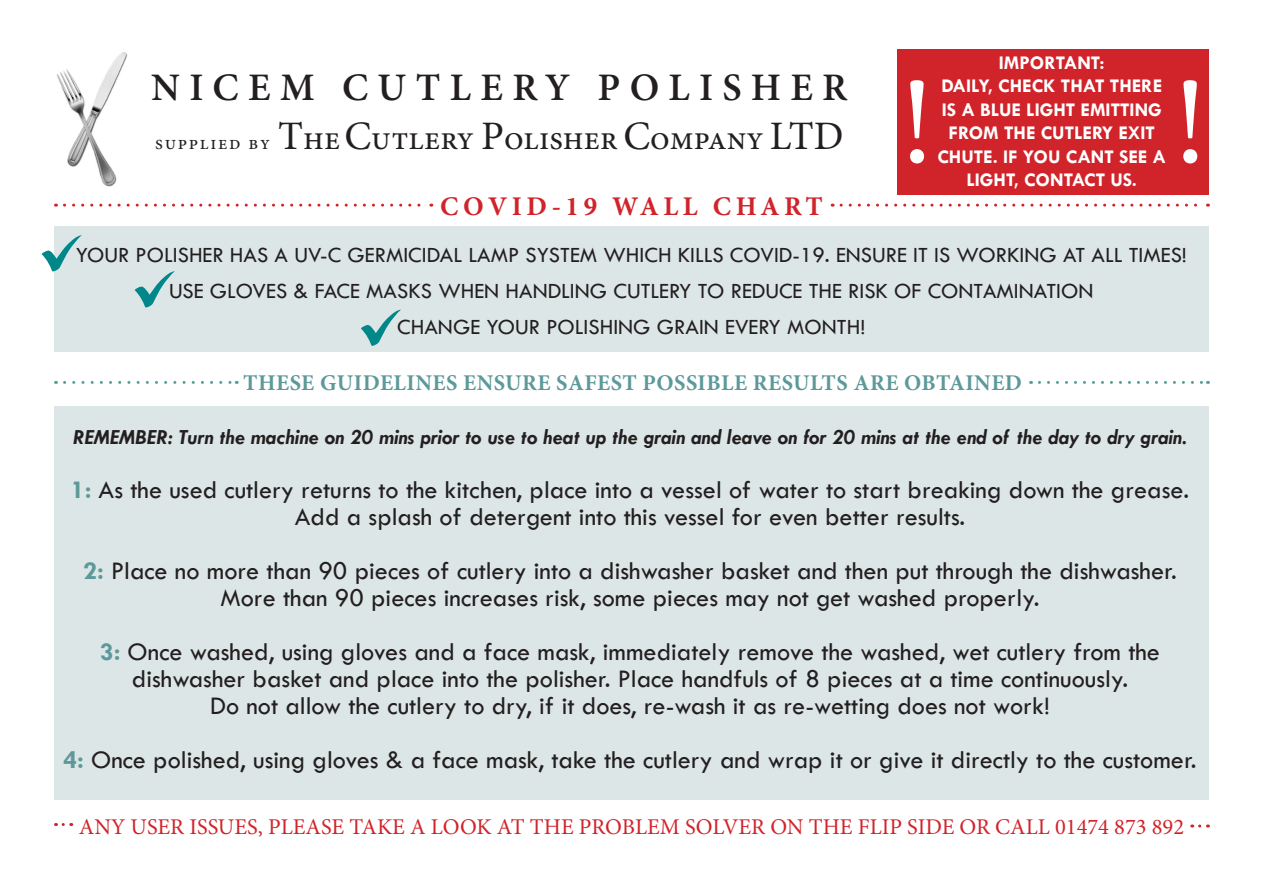
<style>
.page{position:relative;width:1263px;height:893px;background:#fff}
.page>*{position:absolute;margin:0;border:0;box-sizing:border-box;transform-origin:0 0}
.t1{font:600 39px "Minion Pro";letter-spacing:.24em;color:#231f20}
.t2{font:33.6px "Minion Pro";color:#231f20}
.t3{font:700 27px "Minion Pro";letter-spacing:.17em;color:#d1232a}
.t4{font:26.25px/27px "Tw Cen";color:#231f20;text-align:center}
.t5{font:22.5px "Tw Cen";color:#231f20}
.t6{font:22.5px "Minion Pro";color:#d1232a}
.t7{font:700 22.5px "Minion Pro";letter-spacing:.02em;color:#5d999a}
.t8{font:italic 700 21.75px "Tw Cen";color:#231f20}
.t9{font:700 19.5px/23.4px "Tw Cen";color:#fff;text-align:center}
.s1{font-size:19.5px}
.s2{font-size:40.35px}
.s3{font-weight:700;color:#5d999a}
</style>
<div class="page">
<div style="left:54px;top:406px;width:1155px;height:393px;background:#dde6e6"></div>
<div style="left:54px;top:226px;width:1155px;height:126px;background:#dde6e6"></div>
<svg style="left:1039px;top:381px;width:169px;height:3px"></svg>
<svg style="left:65px;top:381px;width:172px;height:3px"></svg>
<svg style="left:841px;top:204px;width:367px;height:3px"></svg>
<svg style="left:64px;top:204px;width:368px;height:3px"></svg>
<img style="left:57px;top:52px;width:71px;height:135px">
<svg style="left:42px;top:235px;width:40px;height:37px"></svg>
<svg style="left:135px;top:271px;width:40px;height:37px"></svg>
<svg style="left:361px;top:310px;width:40px;height:36px"></svg>
<div style="left:897px;top:50px;width:312px;height:145px;background:#d1232a"></div>
<svg style="left:910px;top:80px;width:14px;height:83px"></svg>
<svg style="left:1183px;top:80px;width:14px;height:83px"></svg>
<svg style="left:63px;top:823px;width:9px;height:3px"></svg>
<svg style="left:1199px;top:824px;width:9px;height:3px"></svg>
<p class="t1" style="left:151px;top:61px;width:698px">NICEM CUTLERY POLISHER</p>
<p class="t2" style="left:155px;top:116px;width:690px"><span class="s1">Supplied by</span> <span class="s2">T</span>he<span class="s2">C</span>utlery <span class="s2">P</span>olisher <span class="s2">C</span>ompany <span class="s2">LTD</span></p>
<p class="t3" style="left:440px;top:187px;width:384px">COVID-19 WALL CHART</p>
<p class="t9" style="left:999px;top:51px;width:107px">IMPORTANT:</p>
<p class="t9" style="left:937px;top:74px;width:230px">DAILY, CHECK THAT THERE<br>IS A BLUE LIGHT EMITTING<br>FROM THE CUTLERY EXIT<br>CHUTE. IF YOU CANT SEE A<br>LIGHT, CONTACT US.</p>
<p class="t5" style="left:76px;top:241px;width:1113px">YOUR POLISHER HAS A UV-C GERMICIDAL LAMP SYSTEM WHICH KILLS COVID-19. ENSURE IT IS WORKING AT ALL TIMES!</p>
<p class="t5" style="left:169px;top:277px;width:926px">USE GLOVES &amp; FACE MASKS WHEN HANDLING CUTLERY TO REDUCE THE RISK OF CONTAMINATION</p>
<p class="t5" style="left:397px;top:313px;width:470px">CHANGE YOUR POLISHING GRAIN EVERY MONTH!</p>
<p class="t7" style="left:243px;top:367px;width:780px">THESE GUIDELINES ENSURE SAFEST POSSIBLE RESULTS ARE OBTAINED</p>
<p class="t8" style="left:73px;top:424px;width:1115px">REMEMBER: Turn the machine on 20 mins prior to use to heat up the grain and leave on for 20 mins at the end of the day to dry grain.</p>
<p class="t4" style="left:71px;top:476px;width:1120px"><span class="s3">1:</span> As the used cutlery returns to the kitchen, place into a vessel of water to start breaking down the grease.<br>Add a splash of detergent into this vessel for even better results.</p>
<p class="t4" style="left:83px;top:557px;width:1095px"><span class="s3">2:</span> Place no more than 90 pieces of cutlery into a dishwasher basket and then put through the dishwasher.<br>More than 90 pieces increases risk, some pieces may not get washed properly.</p>
<p class="t4" style="left:100px;top:638px;width:1062px"><span class="s3">3:</span> Once washed, using gloves and a face mask, immediately remove the washed, wet cutlery from the dishwasher basket and place into the polisher. Place handfuls of 8 pieces at a time continuously.</p>
<p class="t4" style="left:210px;top:692px;width:841px">Do not allow the cutlery to dry, if it does, re-wash it as re-wetting does not work!</p>
<p class="t4" style="left:63px;top:746px;width:1135px"><span class="s3">4:</span> Once polished, using gloves &amp; a face mask, take the cutlery and wrap it or give it directly to the customer.</p>
<p class="t6" style="left:79px;top:811px;width:1107px">ANY USER ISSUES, PLEASE TAKE A LOOK AT THE PROBLEM SOLVER ON THE FLIP SIDE OR CALL 01474 873 892</p>
</div>
